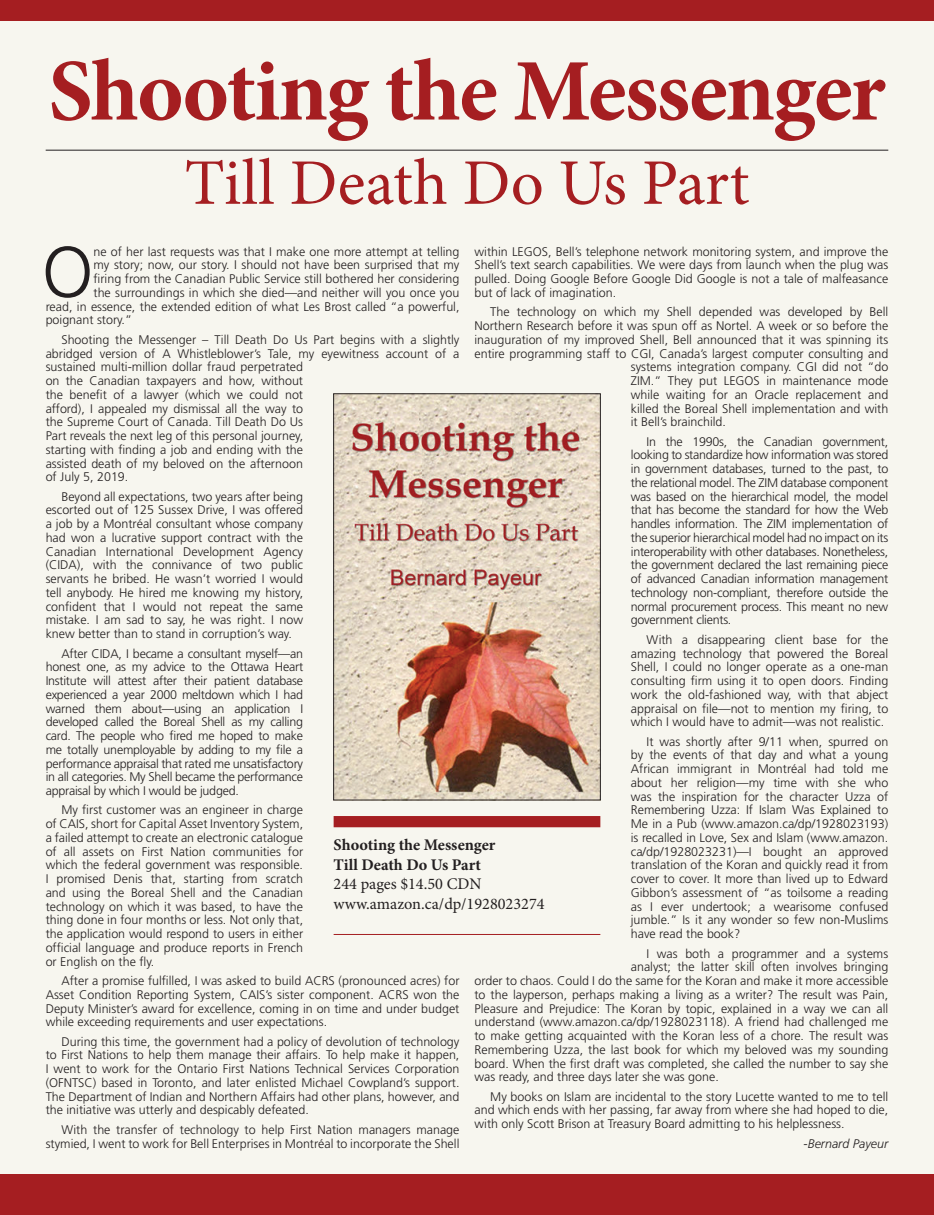
<style>
.page{position:relative;width:934px;height:1215px;background:#fff}
.page>*{position:absolute;margin:0;border:0;box-sizing:border-box;transform-origin:0 0}
.t1{font:700 87.88px "Minion Pro";letter-spacing:-.02em;color:#a51e21}
.t2{font:300 71.62px "Frutiger";color:#231f20}
.t3{font:65px "Minion Pro";letter-spacing:.005em;color:#a51e21}
.t4{font:16.25px/19.5px "Minion Pro";color:#231f20}
.t5{font:700 16.25px/19.5px "Minion Pro";color:#231f20}
.t6{font:300 12.5px/13.8px "Frutiger";color:#231f20;text-align:justify}
.t7{font:italic 300 12.5px "Frutiger";color:#231f20}
</style>
<div class="page">
<div style="left:0;top:8px;width:934px;height:1193px;background:#f7f6ef"></div>
<hr style="left:46px;top:150px;width:842px;height:1px;background:#231f20">
<img style="left:335px;top:396px;width:263px;height:402px">
<div style="left:333px;top:394px;width:267px;height:406px;border:1px solid #231f20"></div>
<div style="left:334px;top:816px;width:266px;height:11px;background:#a51e21"></div>
<hr style="left:334px;top:934px;width:266px;height:1px;background:#a51e21">
<div style="left:0;top:0;width:934px;height:21px;background:#a51e21"></div>
<div style="left:0;top:1174px;width:934px;height:41px;background:#a51e21"></div>
<h1 class="t1" style="left:48px;top:39px;width:839px">Shooting the Messenger</h1>
<h3 class="t3" style="left:185px;top:144px;width:566px">Till Death Do Us Part</h3>
<h2 class="t2" style="left:42px;top:232px;width:53px">O</h2>
<p class="t6" style="left:93px;top:245px;width:367px">ne of her last requests was that I make one more attempt at telling</p>
<p class="t6" style="left:474px;top:245px;width:415px">within LEGOS, Bell’s telephone network monitoring system, and improve the Shell’s text search capabilities. We were days from launch when the plug was pulled. Doing Google Before Google Did Google is not a tale of malfeasance but of lack of imagination.</p>
<p class="t6" style="left:490px;top:305px;width:399px">The technology on which my Shell depended was developed by Bell</p>
<p class="t6" style="left:474px;top:319px;width:415px">Northern Research before it was spun off as Nortel. A week or so before the</p>
<p class="t6" style="left:474px;top:333px;width:415px">inauguration of my improved Shell, Bell announced that it was spinning its</p>
<p class="t6" style="left:474px;top:347px;width:415px">entire programming staff to CGI, Canada’s largest computer consulting and</p>
<p class="t6" style="left:631px;top:360px;width:259px">systems integration company. CGI did not “do</p>
<p class="t6" style="left:631px;top:374px;width:259px">ZIM.” They put LEGOS in maintenance mode</p>
<p class="t6" style="left:631px;top:388px;width:259px">while waiting for an Oracle replacement and</p>
<p class="t6" style="left:631px;top:402px;width:259px">killed the Boreal Shell implementation and with</p>
<p class="t6" style="left:631px;top:415px;width:97px">it Bell’s brainchild.</p>
<p class="t6" style="left:631px;top:435px;width:259px;text-indent:16px">In the 1990s, the Canadian government, looking to standardize how information was stored in government databases, turned to the past, to the relational model. The ZIM database component was based on the hierarchical model, the model that has become the standard for how the Web handles information. The ZIM implementation of the superior hierarchical model had no impact on its interoperability with other databases. Nonetheless, the government declared the last remaining piece of advanced Canadian information management technology non-compliant, therefore outside the normal procurement process. This meant no new government clients.</p>
<p class="t6" style="left:631px;top:633px;width:259px;text-indent:16px">With a disappearing client base for the amazing technology that powered the Boreal Shell, I could no longer operate as a one-man consulting firm using it to open doors. Finding work the old-fashioned way, with that abject appraisal on file—not to mention my firing, to which I would have to admit—was not realistic.</p>
<p class="t6" style="left:631px;top:735px;width:259px;text-indent:16px">It was shortly after 9/11 when, spurred on by the events of that day and what a young African immigrant in Montréal had told me about her religion—my time with she who was the inspiration for the character Uzza of Remembering Uzza: If Islam Was Explained to Me in a Pub (www.amazon.ca/dp/1928023193) is recalled in Love, Sex and Islam (www.amazon. ca/dp/1928023231)—I bought an approved translation of the Koran and quickly read it from cover to cover. It more than lived up to Edward Gibbon’s assessment of “as toilsome a reading as I ever undertook; a wearisome confused jumble.” Is it any wonder so few non-Muslims have read the book?</p>
<p class="t6" style="left:646px;top:947px;width:243px">I was both a programmer and a systems</p>
<p class="t6" style="left:631px;top:960px;width:259px">analyst; the latter skill often involves bringing</p>
<p class="t6" style="left:474px;top:974px;width:415px">order to chaos. Could I do the same for the Koran and make it more accessible</p>
<p class="t6" style="left:474px;top:988px;width:415px">to the layperson, perhaps making a living as a writer? The result was Pain,</p>
<p class="t6" style="left:474px;top:1002px;width:415px">Pleasure and Prejudice: The Koran by topic, explained in a way we can all</p>
<p class="t6" style="left:474px;top:1015px;width:415px">understand (www.amazon.ca/dp/1928023118). A friend had challenged me</p>
<p class="t6" style="left:474px;top:1029px;width:415px">to make getting acquainted with the Koran less of a chore. The result was</p>
<p class="t6" style="left:474px;top:1043px;width:415px">Remembering Uzza, the last book for which my beloved was my sounding</p>
<p class="t6" style="left:474px;top:1057px;width:415px">board. When the first draft was completed, she called the number to say she</p>
<p class="t6" style="left:474px;top:1070px;width:246px">was ready, and three days later she was gone.</p>
<p class="t6" style="left:474px;top:1090px;width:415px;text-indent:16px">My books on Islam are incidental to the story Lucette wanted to me to tell and which ends with her passing, far away from where she had hoped to die, with only Scott Brison at Treasury Board admitting to his helplessness.</p>
<p class="t7" style="left:803px;top:1136px;width:86px">-Bernard Payeur</p>
<p class="t6" style="left:93px;top:258px;width:367px">my story; now, our story. I should not have been surprised that my</p>
<p class="t6" style="left:93px;top:272px;width:367px">firing from the Canadian Public Service still bothered her considering</p>
<p class="t6" style="left:93px;top:286px;width:367px">the surroundings in which she died—and neither will you once you</p>
<p class="t6" style="left:46px;top:300px;width:415px">read, in essence, the extended edition of what Les Brost called “a powerful,</p>
<p class="t6" style="left:46px;top:313px;width:88px">poignant story.”</p>
<p class="t6" style="left:46px;top:333px;width:415px;text-align:left;text-indent:16px">Shooting the Messenger – Till Death Do Us Part begins with a slightly abridged version of A Whistleblower’s Tale, my eyewitness account of a sustained multi-million dollar fraud perpetrated<br>on the Canadian taxpayers and how, without<br>the benefit of a lawyer (which we could not<br>afford), I appealed my dismissal all the way to<br>the Supreme Court of Canada. Till Death Do Us<br>Part reveals the next leg of this personal journey,<br>starting with finding a job and ending with the<br>assisted death of my beloved on the afternoon<br>of July 5, 2019.</p>
<p class="t6" style="left:46px;top:490px;width:259px;text-indent:16px">Beyond all expectations, two years after being escorted out of 125 Sussex Drive, I was offered a job by a Montréal consultant whose company had won a lucrative support contract with the Canadian International Development Agency (CIDA), with the connivance of two public servants he bribed. He wasn’t worried I would tell anybody. He hired me knowing my history, confident that I would not repeat the same mistake. I am sad to say, he was right. I now knew better than to stand in corruption’s way.</p>
<p class="t6" style="left:46px;top:647px;width:259px;text-indent:16px">After CIDA, I became a consultant myself—an honest one, as my advice to the Ottawa Heart Institute will attest after their patient database experienced a year 2000 meltdown which I had warned them about—using an application I developed called the Boreal Shell as my calling card. The people who fired me hoped to make me totally unemployable by adding to my file a performance appraisal that rated me unsatisfactory in all categories. My Shell became the performance appraisal by which I would be judged.</p>
<p class="t6" style="left:46px;top:803px;width:259px;text-indent:16px">My first customer was an engineer in charge of CAIS, short for Capital Asset Inventory System, a failed attempt to create an electronic catalogue of all assets on First Nation communities for which the federal government was responsible.<br>I promised Denis that, starting from scratch and using the Boreal Shell and the Canadian technology on which it was based, to have the thing done in four months or less. Not only that, the application would respond to users in either official language and produce reports in French or English on the fly.</p>
<p class="t6" style="left:46px;top:974px;width:415px;text-indent:16px">After a promise fulfilled, I was asked to build ACRS (pronounced acres) for Asset Condition Reporting System, CAIS’s sister component. ACRS won the Deputy Minister’s award for excellence, coming in on time and under budget while exceeding requirements and user expectations.</p>
<p class="t6" style="left:46px;top:1035px;width:415px;text-indent:16px">During this time, the government had a policy of devolution of technology to First Nations to help them manage their affairs. To help make it happen, I went to work for the Ontario First Nations Technical Services Corporation (OFNTSC) based in Toronto, and later enlisted Michael Cowpland’s support.<br>The Department of Indian and Northern Affairs had other plans, however, and the initiative was utterly and despicably defeated.</p>
<p class="t6" style="left:46px;top:1123px;width:415px;text-align:right">With the transfer of technology to help First Nation managers manage stymied, I went to work for Bell Enterprises in Montréal to incorporate the Shell</p>
<h3 class="t5" style="left:334px;top:836px;width:163px">Shooting the Messenger<br>Till Death Do Us Part</h3>
<h3 class="t4" style="left:334px;top:875px;width:212px">244 pages $14.50 CDN www.amazon.ca/dp/1928023274</h3>
</div>
